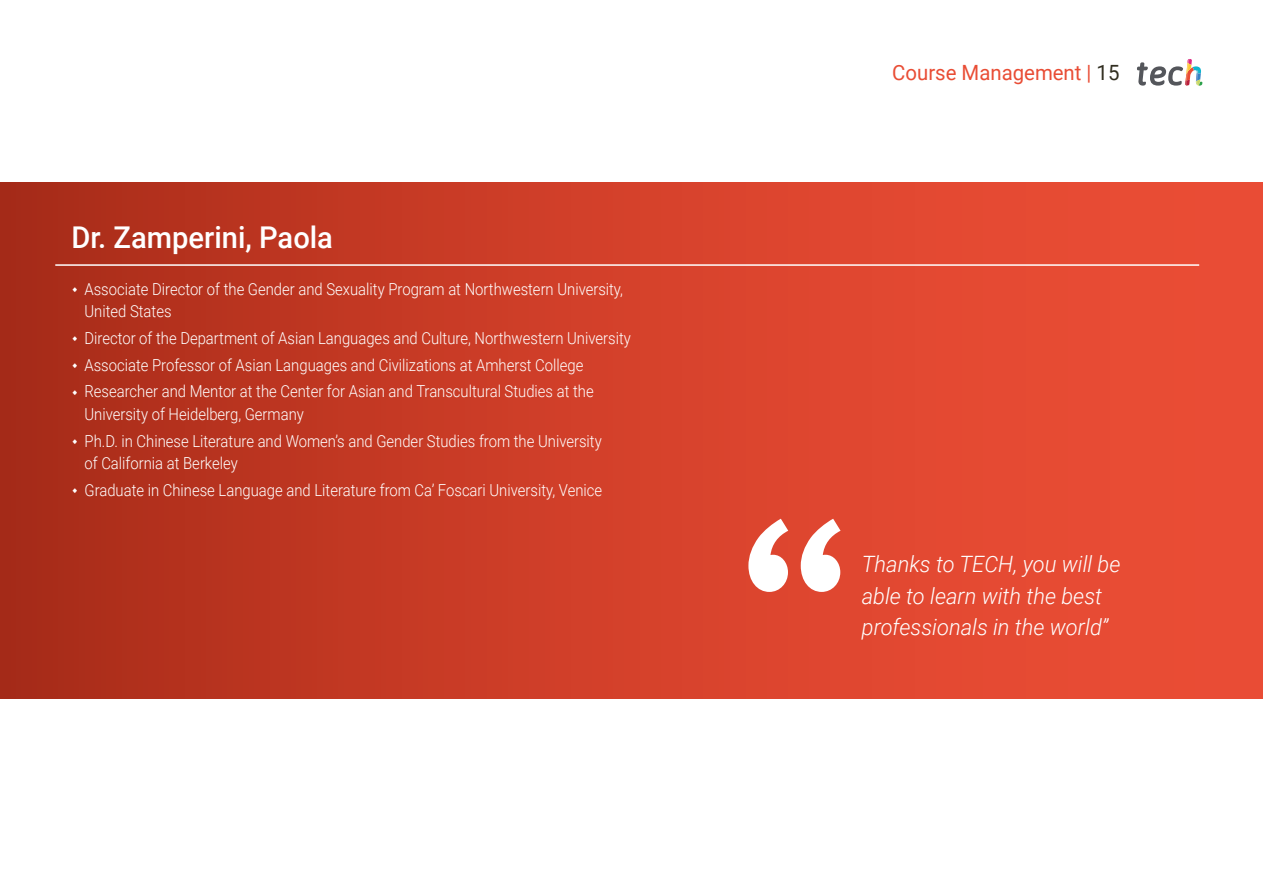
<style>
.page{position:relative;width:1263px;height:893px;background:#fff}
.page>*{position:absolute;margin:0;border:0;box-sizing:border-box;transform-origin:0 0}
.t1{font:500 30px "Roboto";color:#fff}
.t2{font:italic 300 22.5px/31.5px "Roboto";color:#fff}
.t3{font:21px "Roboto";color:#e94d35}
.t4{font:300 16.5px/26.7px "Roboto";color:#fff;scale:.9 1}
.s1{color:#312e20}
</style>
<div class="page">
<svg style="left:1137px;top:59px;width:65px;height:27px"></svg>
<div style="left:0;top:182px;width:1263px;height:516px;background:linear-gradient(to right,#ad2d1a,#f45139)"></div>
<svg style="left:748px;top:519px;width:92px;height:73px"></svg>
<hr style="left:55px;top:264px;width:1144px;height:2px;background:#fff">
<svg style="left:73px;top:287px;width:4px;height:5px"></svg>
<svg style="left:73px;top:336px;width:4px;height:5px"></svg>
<svg style="left:73px;top:363px;width:4px;height:5px"></svg>
<svg style="left:73px;top:390px;width:4px;height:5px"></svg>
<svg style="left:73px;top:439px;width:4px;height:5px"></svg>
<svg style="left:73px;top:488px;width:4px;height:5px"></svg>
<h1 class="t1" style="left:71px;top:216px;width:263px">Dr. Zamperini, Paola</h1>
<p class="t4" style="left:85px;top:277px;width:600px;line-height:22.5px">Associate Director of the Gender and Sexuality Program at Northwestern University,<br>United States</p>
<p class="t4" style="left:85px;top:324px;width:608px">Director of the Department of Asian Languages and Culture, Northwestern University<br>Associate Professor of Asian Languages and Civilizations at Amherst College<br>Researcher and Mentor at the Center for Asian and Transcultural Studies at the</p>
<p class="t4" style="left:85px;top:400px;width:576px">University of Heidelberg, Germany<br>Ph.D. in Chinese Literature and Women’s and Gender Studies from the University</p>
<p class="t4" style="left:85px;top:449px;width:577px">of California at Berkeley<br>Graduate in Chinese Language and Literature from Ca’ Foscari University, Venice</p>
<p class="t3" style="left:892px;top:57px;width:229px">Course Management | <span class="s1">15</span></p>
<h2 class="t2" style="left:862px;top:548px;width:260px">Thanks to TECH, you will be able to learn with the best professionals in the world”</h2>
</div>
